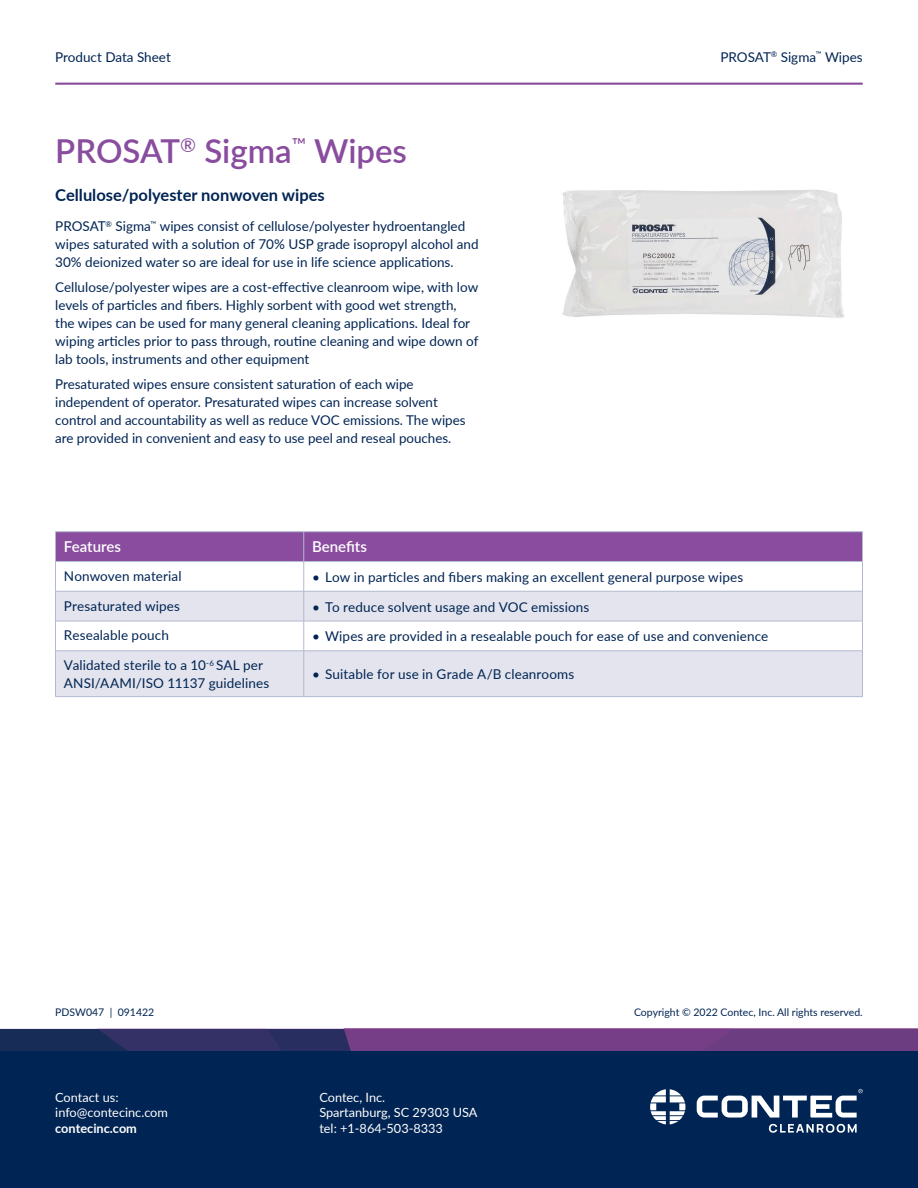
<style>
.page{position:relative;width:918px;height:1188px;background:#fff}
.page>*{position:absolute;margin:0;border:0;box-sizing:border-box;transform-origin:0 0}
.Main_heading{font:600 33px "Lato";color:#894c9e}
.Sub_heading{font:700 16.5px "Lato";color:#002453}
.Table_heading-white{font:600 15px "Lato";color:#fff}
.t1{font:13.5px/18px "Lato";color:#002453}
.t2{font:12.75px/15.3px "Lato";color:#fff}
.t3{font:700 12.75px "Lato";color:#fff}
.t4{font:10.5px "Lato";color:#002453}
</style>
<div class="page">
<div style="left:0;top:1039px;width:918px;height:149px;background:#002453"></div>
<svg style="left:769px;top:1124px;width:88px;height:9px"></svg>
<svg style="left:697px;top:1089px;width:166px;height:29px"></svg>
<svg style="left:650px;top:1089px;width:35px;height:35px"></svg>
<svg style="left:0;top:1029px;width:918px;height:21px;background:#563876"></svg>
<hr style="left:55px;top:83px;width:808px;height:2px;background:#894c9e">
<div style="left:56px;top:592px;width:806px;height:104px;background:#e3e4ed"></div>
<svg style="left:56px;top:622px;width:806px;height:29px"></svg>
<hr style="left:55px;top:531px;width:249px;height:1px;background:#b3bad0">
<hr style="left:304px;top:531px;width:559px;height:1px;background:#b3bad0">
<svg style="left:55px;top:532px;width:808px;height:59px"></svg>
<hr style="left:55px;top:591px;width:249px;height:1px;background:#b3bad0">
<hr style="left:55px;top:591px;width:1px;height:30px;background:#b3bad0">
<hr style="left:304px;top:591px;width:559px;height:1px;background:#b3bad0">
<hr style="left:303px;top:591px;width:1px;height:30px;background:#b3bad0">
<hr style="left:862px;top:591px;width:1px;height:30px;background:#b3bad0">
<hr style="left:55px;top:621px;width:249px;height:1px;background:#b3bad0">
<hr style="left:55px;top:621px;width:1px;height:30px;background:#b3bad0">
<hr style="left:304px;top:621px;width:559px;height:1px;background:#b3bad0">
<hr style="left:303px;top:621px;width:1px;height:30px;background:#b3bad0">
<hr style="left:862px;top:621px;width:1px;height:30px;background:#b3bad0">
<hr style="left:55px;top:651px;width:249px;height:1px;background:#b3bad0">
<hr style="left:55px;top:651px;width:1px;height:45px;background:#b3bad0">
<hr style="left:304px;top:651px;width:559px;height:1px;background:#b3bad0">
<hr style="left:303px;top:651px;width:1px;height:45px;background:#b3bad0">
<hr style="left:862px;top:651px;width:1px;height:45px;background:#b3bad0">
<hr style="left:55px;top:696px;width:249px;height:1px;background:#b3bad0">
<hr style="left:304px;top:696px;width:559px;height:1px;background:#b3bad0">
<img style="left:562px;top:189px;width:282px;height:129px">
<p class="t1" style="left:55px;top:47px;width:117px">Product Data Sheet</p>
<p class="Main_heading" style="left:55px;top:127px;width:353px">PROSAT<sup>®</sup> Sigma<sup>™</sup> Wipes</p>
<p class="Sub_heading" style="left:55px;top:182px;width:271px">Cellulose/polyester nonwoven wipes</p>
<p class="t1" style="left:55px;top:217px;width:425px">PROSAT<sup>®</sup> Sigma<sup>™</sup> wipes consist of cellulose/polyester hydroentangled wipes saturated with a solution of 70% USP grade isopropyl alcohol and<br>30% deionized water so are ideal for use in life science applications.</p>
<p class="t1" style="left:55px;top:278px;width:425px">Cellulose/polyester wipes are a cost-effective cleanroom wipe, with low levels of particles and fibers. Highly sorbent with good wet strength, the wipes can be used for many general cleaning applications. Ideal for wiping articles prior to pass through, routine cleaning and wipe down of lab tools, instruments and other equipment</p>
<p class="t1" style="left:55px;top:374px;width:412px">Presaturated wipes ensure consistent saturation of each wipe independent of operator. Presaturated wipes can increase solvent control and accountability as well as reduce VOC emissions. The wipes are provided in convenient and easy to use peel and reseal pouches.</p>
<p class="t1" style="left:720px;top:47px;width:144px">PROSAT<sup>®</sup> Sigma<sup>™</sup> Wipes</p>
<p class="Table_heading-white" style="left:64px;top:536px;width:58px">Features</p>
<p class="Table_heading-white" style="left:312px;top:536px;width:56px">Benefits</p>
<p class="t1" style="left:64px;top:566px;width:119px">Nonwoven material</p>
<p class="t1" style="left:312px;top:567px;width:433px">• Low in particles and fibers making an excellent general purpose wipes</p>
<p class="t1" style="left:64px;top:596px;width:118px">Presaturated wipes</p>
<p class="t1" style="left:312px;top:597px;width:279px">• To reduce solvent usage and VOC emissions</p>
<p class="t1" style="left:64px;top:626px;width:106px">Resealable pouch</p>
<p class="t1" style="left:312px;top:627px;width:458px">• Wipes are provided in a resealable pouch for ease of use and convenience</p>
<p class="t1" style="left:64px;top:656px;width:207px">Validated sterile to a 10<sup>-6</sup> SAL per<br>ANSI/AAMI/ISO 11137 guidelines</p>
<p class="t1" style="left:312px;top:665px;width:264px">• Suitable for use in Grade A/B cleanrooms</p>
<p class="t4" style="left:55px;top:1005px;width:101px">PDSW047 | 091422</p>
<p class="t4" style="left:634px;top:1005px;width:230px">Copyright © 2022 Contec, Inc. All rights reserved.</p>
<p class="t2" style="left:55px;top:1089px;width:114px">Contact us: info@contecinc.com</p>
<p class="t3" style="left:55px;top:1119px;width:83px">contecinc.com</p>
<p class="t2" style="left:319px;top:1089px;width:160px">Contec, Inc.<br>Spartanburg, SC 29303 USA tel: +1-864-503-8333</p>
</div>
